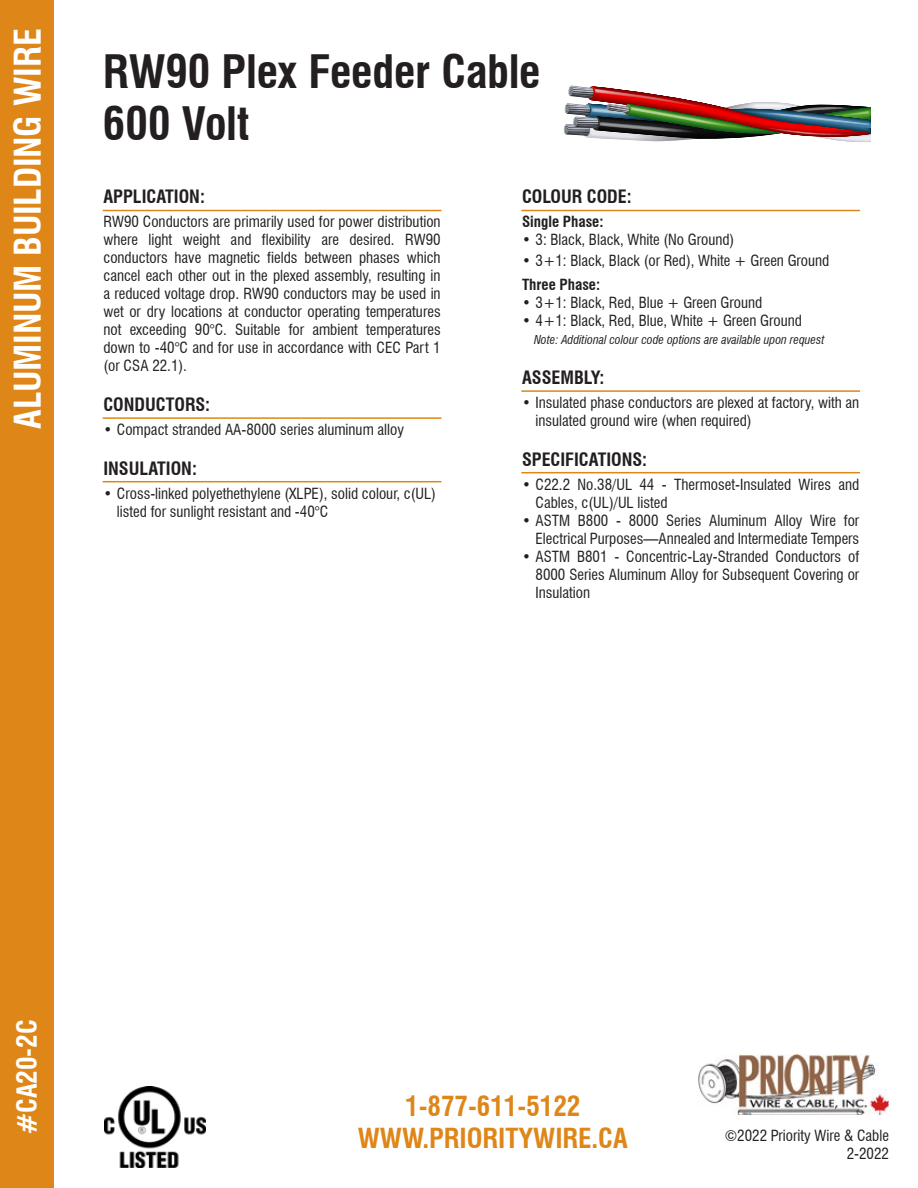
<style>
.page{position:relative;width:918px;height:1188px;background:#fff}
.page>*{position:absolute;margin:0;border:0;box-sizing:border-box;transform-origin:0 0}
.t1{font:700 condensed 45px/51.8px "Swiss 721 BT";letter-spacing:-.005em;color:#231f20}
.t2{font:700 condensed 36px "Swiss 721 BT";letter-spacing:-.005em;color:#fff}
.t3{font:700 condensed 27px/32.4px "Swiss 721 BT";color:#df8619;text-align:center}
.t4{font:700 condensed 27px "Swiss 721 BT";color:#fff}
.t5{font:700 condensed 18px "Swiss 721 BT";color:#231f20}
.t6{font:condensed 15px/18px "Swiss 721 BT";color:#231f20}
.t7{font:700 condensed 15px "Swiss 721 BT";color:#231f20}
.t8{font:italic condensed 12px "Swiss 721 BT";color:#231f20}
</style>
<div class="page">
<div style="left:0;top:0;width:54px;height:1188px;background:#df8619"></div>
<img style="left:698px;top:1054px;width:191px;height:60px">
<img style="left:105px;top:1086px;width:100px;height:82px">
<hr style="left:103px;top:210px;width:338px;height:1px;background:#df8619">
<hr style="left:103px;top:417px;width:338px;height:2px;background:#df8619">
<hr style="left:103px;top:481px;width:338px;height:1px;background:#df8619">
<hr style="left:522px;top:210px;width:337px;height:1px;background:#df8619">
<hr style="left:522px;top:390px;width:337px;height:2px;background:#df8619">
<hr style="left:522px;top:472px;width:337px;height:1px;background:#df8619">
<svg style="left:564px;top:85px;width:307px;height:57px"></svg>
<h2 class="t2" style="left:6px;top:429px;width:402px;rotate:-90deg">ALUMINUM BUILDING WIRE</h2>
<h1 class="t1" style="left:103px;top:46px;width:439px">RW90 Plex Feeder Cable<br>600 Volt</h1>
<p class="t5" style="left:103px;top:186px;width:103px">APPLICATION:</p>
<p class="t6" style="left:103px;top:213px;width:339px;text-align:justify">RW90 Conductors are primarily used for power distribution where light weight and flexibility are desired. RW90 conductors have magnetic fields between phases which cancel each other out in the plexed assembly, resulting in a reduced voltage drop. RW90 conductors may be used in wet or dry locations at conductor operating temperatures not exceeding 90°C. Suitable for ambient temperatures down to -40°C and for use in accordance with CEC Part 1 (or CSA 22.1).</p>
<p class="t5" style="left:103px;top:394px;width:108px">CONDUCTORS:</p>
<p class="t6" style="left:103px;top:421px;width:302px">• Compact stranded AA-8000 series aluminum alloy</p>
<p class="t5" style="left:103px;top:457px;width:95px">INSULATION:</p>
<p class="t6" style="left:117px;top:484px;width:321px;text-indent:-14px">• Cross-linked polyethethylene (XLPE), solid colour, c(UL) listed for sunlight resistant and -40°C</p>
<p class="t5" style="left:522px;top:186px;width:111px">COLOUR CODE:</p>
<p class="t7" style="left:522px;top:213px;width:83px">Single Phase:</p>
<p class="t6" style="left:522px;top:231px;width:214px">• 3: Black, Black, White (No Ground)</p>
<p class="t6" style="left:522px;top:252px;width:309px">• 3+1: Black, Black (or Red), White + Green Ground</p>
<p class="t7" style="left:522px;top:276px;width:80px">Three Phase:</p>
<p class="t6" style="left:522px;top:294px;width:242px">• 3+1: Black, Red, Blue + Green Ground</p>
<p class="t6" style="left:522px;top:312px;width:281px">• 4+1: Black, Red, Blue, White + Green Ground</p>
<p class="t8" style="left:534px;top:333px;width:292px">Note: Additional colour code options are available upon request</p>
<p class="t5" style="left:522px;top:367px;width:84px">ASSEMBLY:</p>
<p class="t6" style="left:536px;top:394px;width:325px;text-indent:-14px">• Insulated phase conductors are plexed at factory, with an insulated ground wire (when required)</p>
<p class="t5" style="left:522px;top:448px;width:127px">SPECIFICATIONS:</p>
<p class="t6" style="left:536px;top:475px;width:325px;text-indent:-14px">• C22.2 No.38/UL 44 - Thermoset-Insulated Wires and<br>Cables, c(UL)/UL listed</p>
<p class="t6" style="left:522px;top:511px;width:339px;text-align:right">• ASTM B800 - 8000 Series Aluminum Alloy Wire for<br>Electrical Purposes—Annealed and Intermediate Tempers</p>
<p class="t6" style="left:536px;top:547px;width:325px;text-align:justify;text-indent:-14px">• ASTM B801 - Concentric-Lay-Stranded Conductors of 8000 Series Aluminum Alloy for Subsequent Covering or Insulation</p>
<h3 class="t4" style="left:11px;top:1134px;width:116px;rotate:-90deg">#CA20-2C</h3>
<h3 class="t3" style="left:358px;top:1090px;width:272px">1-877-611-5122<br>WWW.PRIORITYWIRE.CA</h3>
<p class="t6" style="left:725px;top:1127px;width:166px;text-align:right">©2022 Priority Wire &amp; Cable<br>2-2022</p>
</div>
